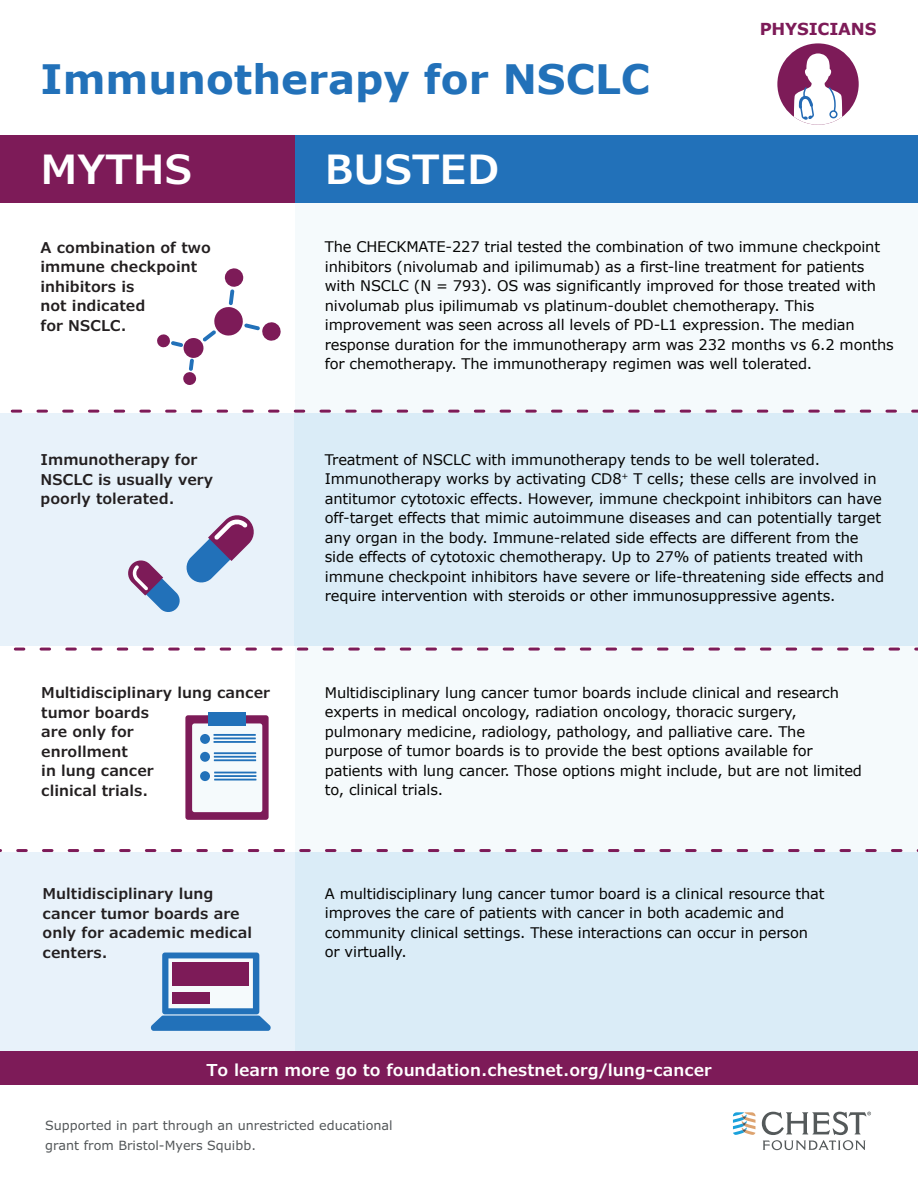
<style>
.page{position:relative;width:918px;height:1188px;background:#fff}
.page>*{position:absolute;margin:0;border:0;box-sizing:border-box;transform-origin:0 0}
.t1{font:700 40.5px "Verdana";color:#2271b9}
.t2{font:600 40.5px "Verdana Pro";color:#fff}
.t3{font:600 16.5px "Verdana Pro";color:#fff}
.t4{font:700 16.5px "Verdana";letter-spacing:-.01em;color:#7d1b58}
.t5{font:600 15px/19.5px "Verdana Pro";color:#231f20}
.t6{font:14.7px/19.5px "Verdana";letter-spacing:-.01em;color:#050504}
.t7{font:12.75px/19.5px "Verdana Pro";color:#535759}
</style>
<div class="page">
<div style="left:295px;top:202px;width:623px;height:878px;background:#f5fafc"></div>
<div style="left:0;top:852px;width:681px;height:208px;background:#e8f2fa"></div>
<div style="left:0;top:414px;width:681px;height:232px;background:#e8f2fa"></div>
<div style="left:0;top:135px;width:296px;height:67px;background:#7d1b58"></div>
<div style="left:296px;top:135px;width:622px;height:67px;background:#2271b9"></div>
<div style="left:295px;top:852px;width:623px;height:208px;background:#daecf7"></div>
<div style="left:295px;top:414px;width:623px;height:232px;background:#daecf7"></div>
<svg style="left:10px;top:410px;width:908px;height:3px"></svg>
<svg style="left:13px;top:648px;width:905px;height:3px"></svg>
<svg style="left:0;top:849px;width:918px;height:3px"></svg>
<div style="left:183px;top:372px;width:13px;height:13px;background:#7d1b58;border-radius:6px"></div>
<svg style="left:157px;top:268px;width:124px;height:103px"></svg>
<svg style="left:128px;top:515px;width:126px;height:97px"></svg>
<div style="left:185px;top:715px;width:84px;height:105px;background:#7d1b58;border-radius:3px"></div>
<svg style="left:192px;top:725px;width:71px;height:88px"></svg>
<div style="left:192px;top:723px;width:70px;height:89px;background:#f5fafc;border-radius:2px"></div>
<div style="left:208px;top:712px;width:38px;height:14px;background:#2271b9"></div>
<div style="left:200px;top:734px;width:10px;height:10px;background:#2271b9;border-radius:50%"></div>
<div style="left:200px;top:752px;width:10px;height:10px;background:#2271b9;border-radius:50%"></div>
<div style="left:200px;top:771px;width:10px;height:10px;background:#2271b9;border-radius:50%"></div>
<hr style="left:214px;top:734px;width:42px;height:2px;background:#2271b9">
<hr style="left:214px;top:737px;width:42px;height:2px;background:#2271b9">
<hr style="left:214px;top:741px;width:42px;height:2px;background:#2271b9">
<hr style="left:214px;top:752px;width:42px;height:2px;background:#2271b9">
<hr style="left:214px;top:756px;width:42px;height:2px;background:#2271b9">
<hr style="left:214px;top:759px;width:42px;height:2px;background:#2271b9">
<hr style="left:214px;top:772px;width:42px;height:1px;background:#2271b9">
<hr style="left:214px;top:775px;width:42px;height:2px;background:#2271b9">
<hr style="left:214px;top:779px;width:42px;height:2px;background:#2271b9">
<svg style="left:150px;top:953px;width:121px;height:78px"></svg>
<div style="left:172px;top:963px;width:77px;height:23px;background:#7d1b58"></div>
<div style="left:172px;top:992px;width:38px;height:12px;background:#7d1b58"></div>
<div style="left:777px;top:43px;width:82px;height:82px;background:#7d1b58;border-radius:50%"></div>
<svg style="left:794px;top:53px;width:48px;height:72px"></svg>
<div style="left:829px;top:110px;width:9px;height:8px;border:2px solid #236ab4;border-radius:50%"></div>
<svg style="left:733px;top:1112px;width:22px;height:23px"></svg>
<svg style="left:762px;top:1112px;width:109px;height:38px"></svg>
<div style="left:0;top:1051px;width:918px;height:34px;background:#7d1b58"></div>
<h1 class="t1" style="left:41px;top:53px;width:611px">Immunotherapy for NSCLC</h1>
<h1 class="t2" style="left:41px;top:143px;width:153px">MYTHS</h1>
<h1 class="t2" style="left:325px;top:143px;width:176px">BUSTED</h1>
<p class="t4" style="left:760px;top:19px;width:118px">PHYSICIANS</p>
<p class="t5" style="left:41px;top:238px;width:172px">A combination of two immune checkpoint inhibitors is<br>not indicated<br>for NSCLC.</p>
<p class="t6" style="left:325px;top:238px;width:571px">The CHECKMATE-227 trial tested the combination of two immune checkpoint inhibitors (nivolumab and ipilimumab) as a first-line treatment for patients with NSCLC (N = 793). OS was significantly improved for those treated with nivolumab plus ipilimumab vs platinum-doublet chemotherapy. This improvement was seen across all levels of PD-L1 expression. The median response duration for the immunotherapy arm was 232 months vs 6.2 months for chemotherapy. The immunotherapy regimen was well tolerated.</p>
<p class="t5" style="left:41px;top:450px;width:174px">Immunotherapy for<br>NSCLC is usually very poorly tolerated.</p>
<p class="t6" style="left:325px;top:450px;width:561px">Treatment of NSCLC with immunotherapy tends to be well tolerated.<br>Immunotherapy works by activating CD8<sup>+</sup> T cells; these cells are involved in antitumor cytotoxic effects. However, immune checkpoint inhibitors can have off-target effects that mimic autoimmune diseases and can potentially target any organ in the body. Immune-related side effects are different from the side effects of cytotoxic chemotherapy. Up to 27% of patients treated with immune checkpoint inhibitors have severe or life-threatening side effects and require intervention with steroids or other immunosuppressive agents.</p>
<p class="t5" style="left:41px;top:683px;width:230px">Multidisciplinary lung cancer tumor boards<br>are only for<br>enrollment<br>in lung cancer<br>clinical trials.</p>
<p class="t6" style="left:325px;top:683px;width:539px">Multidisciplinary lung cancer tumor boards include clinical and research experts in medical oncology, radiation oncology, thoracic surgery, pulmonary medicine, radiology, pathology, and palliative care. The purpose of tumor boards is to provide the best options available for patients with lung cancer. Those options might include, but are not limited to, clinical trials.</p>
<p class="t5" style="left:43px;top:884px;width:211px">Multidisciplinary lung cancer tumor boards are only for academic medical centers.</p>
<p class="t6" style="left:325px;top:884px;width:501px">A multidisciplinary lung cancer tumor board is a clinical resource that improves the care of patients with cancer in both academic and community clinical settings. These interactions can occur in person or virtually.</p>
<p class="t3" style="left:206px;top:1059px;width:507px">To learn more go to foundation.chestnet.org/lung-cancer</p>
<p class="t7" style="left:45px;top:1116px;width:349px">Supported in part through an unrestricted educational grant from Bristol-Myers Squibb.</p>
</div>
